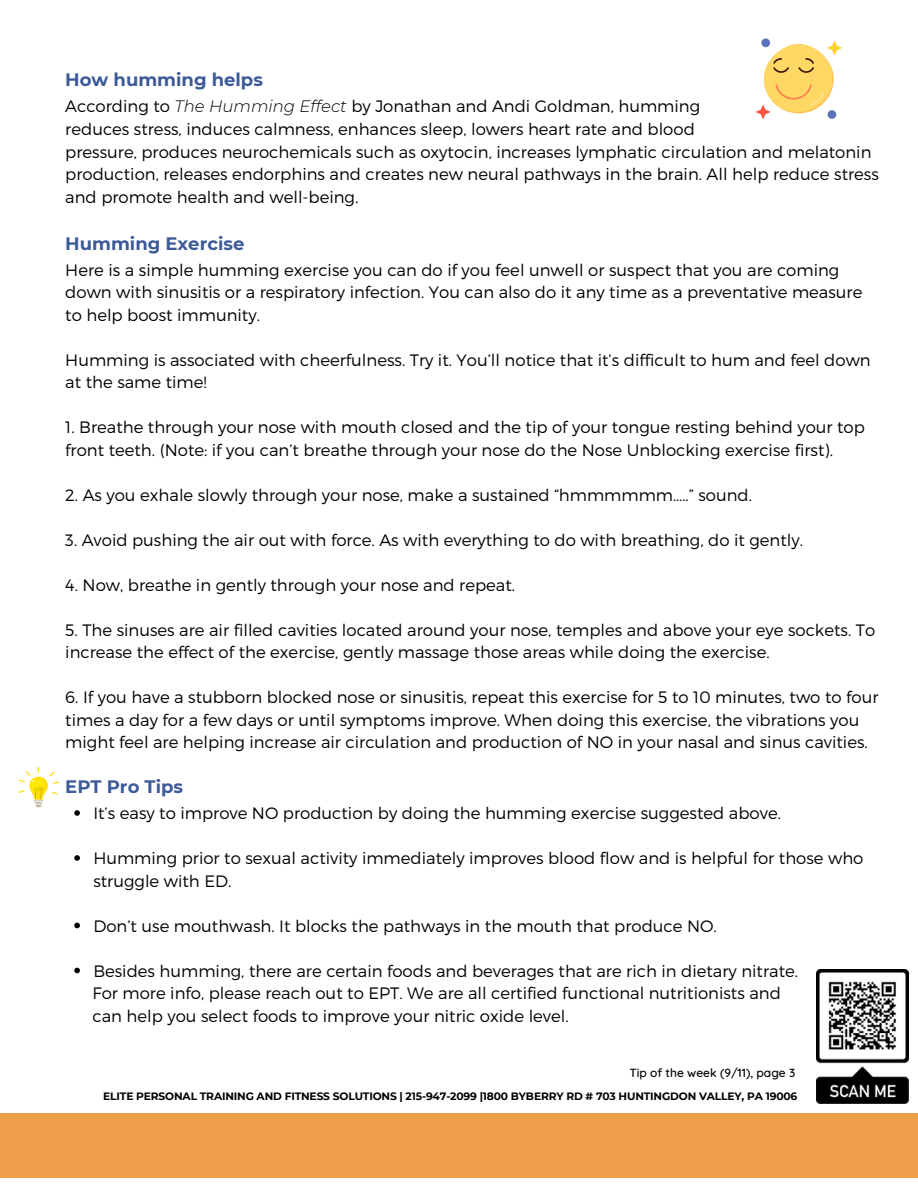
<style>
.page{position:relative;width:918px;height:1188px;background:#fff}
.page>*{position:absolute;margin:0;border:0;box-sizing:border-box;transform-origin:0 0}
.t1{font:700 18px "Montserrat";color:#3d5a98}
.t2{font:300 16.5px/22.5px "Montserrat";color:#000}
.t3{font:500 12px "Quicksand";color:#000}
.t4{font:700 10.65px "Montserrat";letter-spacing:-.015em;color:#000}
.s1{font-style:italic}
</style>
<div class="page">
<div style="left:0;top:1113px;width:918px;height:64px;background:#ef9e4a"></div>
<img style="left:816px;top:970px;width:92px;height:134px">
<svg style="left:74px;top:810px;width:6px;height:6px"></svg>
<svg style="left:74px;top:855px;width:6px;height:6px"></svg>
<svg style="left:74px;top:923px;width:6px;height:5px"></svg>
<svg style="left:74px;top:968px;width:6px;height:5px"></svg>
<svg style="left:756px;top:39px;width:86px;height:81px"></svg>
<svg style="left:18px;top:767px;width:41px;height:40px"></svg>
<p class="t1" style="left:65px;top:68px;width:199px">How humming helps</p>
<p class="t2" style="left:65px;top:94px;width:636px">According to <span class="s1">The Humming Effect</span> by Jonathan and Andi Goldman, humming</p>
<p class="t2" style="left:65px;top:117px;width:631px">reduces stress, induces calmness, enhances sleep, lowers heart rate and blood</p>
<p class="t2" style="left:65px;top:140px;width:815px">pressure, produces neurochemicals such as oxytocin, increases lymphatic circulation and melatonin production, releases endorphins and creates new neural pathways in the brain. All help reduce stress and promote health and well-being.</p>
<p class="t1" style="left:65px;top:232px;width:181px">Humming Exercise</p>
<p class="t2" style="left:65px;top:258px;width:799px">Here is a simple humming exercise you can do if you feel unwell or suspect that you are coming down with sinusitis or a respiratory infection. You can also do it any time as a preventative measure to help boost immunity.</p>
<p class="t2" style="left:65px;top:348px;width:807px">Humming is associated with cheerfulness. Try it. You’ll notice that it’s difficult to hum and feel down at the same time!</p>
<p class="t2" style="left:65px;top:415px;width:801px">1. Breathe through your nose with mouth closed and the tip of your tongue resting behind your top front teeth. (Note: if you can’t breathe through your nose do the Nose Unblocking exercise first).</p>
<p class="t2" style="left:65px;top:483px;width:688px">2. As you exhale slowly through your nose, make a sustained “hmmmmmm…..” sound.</p>
<p class="t2" style="left:65px;top:528px;width:739px">3. Avoid pushing the air out with force. As with everything to do with breathing, do it gently.</p>
<p class="t2" style="left:65px;top:573px;width:451px">4. Now, breathe in gently through your nose and repeat.</p>
<p class="t2" style="left:65px;top:618px;width:811px">5. The sinuses are air filled cavities located around your nose, temples and above your eye sockets. To increase the effect of the exercise, gently massage those areas while doing the exercise.</p>
<p class="t2" style="left:65px;top:685px;width:815px">6. If you have a stubborn blocked nose or sinusitis, repeat this exercise for 5 to 10 minutes, two to four times a day for a few days or until symptoms improve. When doing this exercise, the vibrations you might feel are helping increase air circulation and production of NO in your nasal and sinus cavities.</p>
<p class="t1" style="left:65px;top:776px;width:119px">EPT Pro Tips</p>
<p class="t2" style="left:93px;top:801px;width:689px">It’s easy to improve NO production by doing the humming exercise suggested above.</p>
<p class="t2" style="left:93px;top:846px;width:772px">Humming prior to sexual activity immediately improves blood flow and is helpful for those who struggle with ED.</p>
<p class="t2" style="left:93px;top:914px;width:625px">Don’t use mouthwash. It blocks the pathways in the mouth that produce NO.</p>
<p class="t2" style="left:93px;top:959px;width:706px">Besides humming, there are certain foods and beverages that are rich in dietary nitrate.</p>
<p class="t2" style="left:92px;top:981px;width:690px">For more info, please reach out to EPT. We are all certified functional nutritionists and</p>
<p class="t2" style="left:92px;top:1004px;width:478px">can help you select foods to improve your nitric oxide level.</p>
<p class="t3" style="left:630px;top:1065px;width:167px">Tip of the week (9/11), page 3</p>
<p class="t4" style="left:103px;top:1090px;width:696px">ELITE PERSONAL TRAINING AND FITNESS SOLUTIONS | 215-947-2099 |1800 BYBERRY RD # 703 HUNTINGDON VALLEY, PA 19006</p>
</div>
